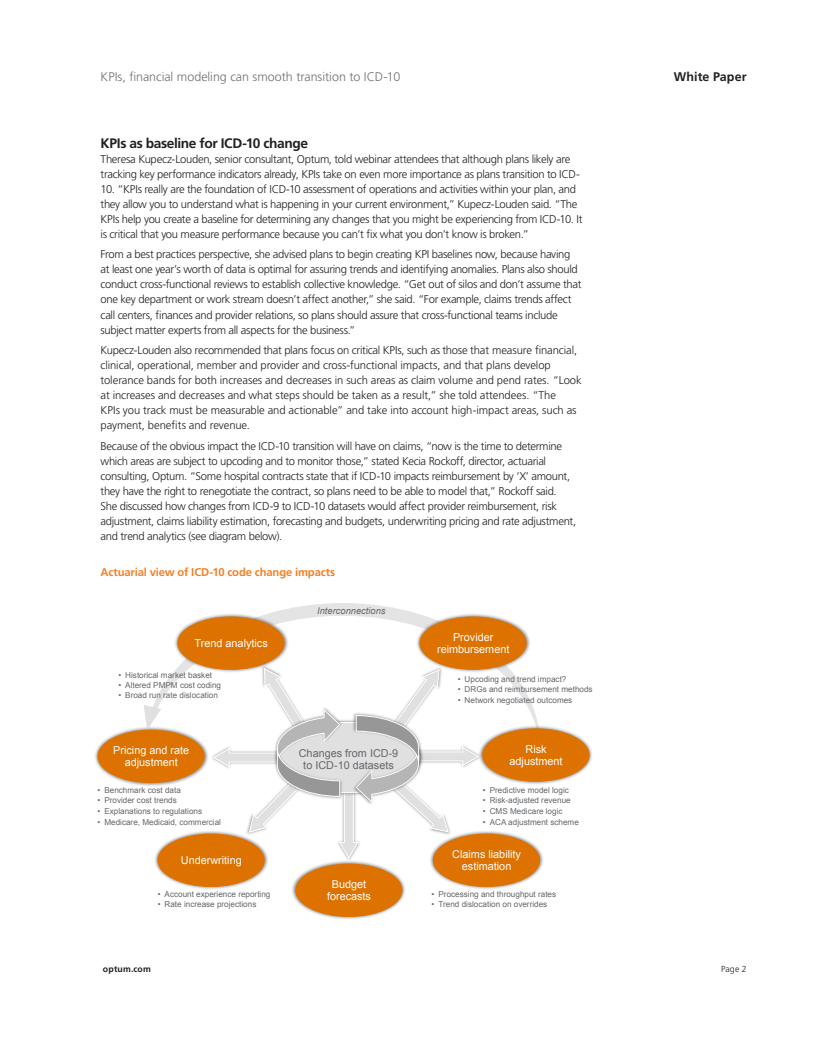
<style>
.page{position:relative;width:818px;height:1043px;background:#fff}
.page>*{position:absolute;margin:0;border:0;box-sizing:border-box;transform-origin:0 0}
.First_level_headin{font:700 13.75px "Frutiger LT Std";letter-spacing:-.03em;color:#231f20}
.Title__Header__2nd{font:300 12.5px "Frutiger LT Std";letter-spacing:-.005em;color:#717074}
.Header{font:700 12.5px "Frutiger LT Std";letter-spacing:.005em;color:#231f20}
.Body_copy{font:300 11.25px/15px "Frutiger LT Std";letter-spacing:-.025em;color:#231f20}
.Body_copy-2{font:700 11.25px "Frutiger LT Std";letter-spacing:-.01em;color:#f48026}
.t1{font:10.88px/11.6px "Arial";color:#fff;text-align:center}
.t2{font:10.88px/11.6px "Arial";color:#63666a;text-align:center}
.t3{font:italic 9.25px "Arial";color:#63666a}
.Sign-off_footer{font:700 8.75px "Frutiger LT Std";letter-spacing:.02em;color:#231f20}
.Sign-off_footer-2{font:300 8.75px "Frutiger LT Std";color:#231f20}
.t4{font:8.12px "Arial";color:#63666a}
</style>
<div class="page">
<svg style="left:154px;top:603px;width:384px;height:120px"></svg>
<img style="left:172px;top:611px;width:118px;height:63px">
<div style="left:177px;top:616px;width:107px;height:54px;background:#dd7200;border-radius:50%"></div>
<img style="left:414px;top:611px;width:118px;height:63px">
<div style="left:419px;top:616px;width:107px;height:54px;background:#dd7200;border-radius:50%"></div>
<img style="left:484px;top:723px;width:108px;height:61px">
<div style="left:482px;top:728px;width:107px;height:53px;background:#dd7200;border-radius:50%"></div>
<img style="left:430px;top:831px;width:113px;height:58px">
<div style="left:433px;top:833px;width:107px;height:54px;background:#dd7200;border-radius:50%"></div>
<img style="left:292px;top:862px;width:113px;height:57px">
<div style="left:295px;top:863px;width:107px;height:54px;background:#dd7200;border-radius:50%"></div>
<img style="left:95px;top:727px;width:113px;height:59px">
<div style="left:97px;top:729px;width:108px;height:54px;background:#dd7200;border-radius:50%"></div>
<img style="left:155px;top:831px;width:113px;height:58px">
<div style="left:157px;top:833px;width:108px;height:54px;background:#dd7200;border-radius:50%"></div>
<img style="left:377px;top:664px;width:67px;height:3px">
<img style="left:480px;top:743px;width:4px;height:24px">
<img style="left:335px;top:859px;width:28px;height:4px">
<img style="left:259px;top:663px;width:59px;height:4px">
<svg style="left:212px;top:667px;width:268px;height:192px"></svg>
<svg style="left:144px;top:705px;width:17px;height:25px"></svg>
<p class="Title__Header__2nd" style="left:101px;top:69px;width:301px">KPIs, financial modeling can smooth transition to ICD-10</p>
<p class="Header" style="left:674px;top:69px;width:74px">White Paper</p>
<p class="First_level_headin" style="left:101px;top:135px;width:209px">KPIs as baseline for ICD-10 change</p>
<p class="Body_copy" style="left:101px;top:152px;width:481px">Theresa Kupecz-Louden, senior consultant, Optum, told webinar attendees that although plans likely are tracking key performance indicators already, KPIs take on even more importance as plans transition to ICD-</p>
<p class="Body_copy" style="left:101px;top:182px;width:483px">10. “KPIs really are the foundation of ICD-10 assessment of operations and activities within your plan, and they allow you to understand what is happening in your current environment,” Kupecz-Louden said. “The KPIs help you create a baseline for determining any changes that you might be experiencing from ICD-10. It is critical that you measure performance because you can’t fix what you don’t know is broken.”</p>
<p class="Body_copy" style="left:101px;top:247px;width:482px">From a best practices perspective, she advised plans to begin creating KPI baselines now, because having at least one year’s worth of data is optimal for assuring trends and identifying anomalies. Plans also should conduct cross-functional reviews to establish collective knowledge. “Get out of silos and don’t assume that one key department or work stream doesn’t affect another,” she said. “For example, claims trends affect call centers, finances and provider relations, so plans should assure that cross-functional teams include subject matter experts from all aspects for the business.”</p>
<p class="Body_copy" style="left:101px;top:343px;width:482px">Kupecz-Louden also recommended that plans focus on critical KPIs, such as those that measure financial, clinical, operational, member and provider and cross-functional impacts, and that plans develop tolerance bands for both increases and decreases in such areas as claim volume and pend rates. “Look at increases and decreases and what steps should be taken as a result,” she told attendees. “The<br>KPIs you track must be measurable and actionable” and take into account high-impact areas, such as payment, benefits and revenue.</p>
<p class="Body_copy" style="left:101px;top:438px;width:477px">Because of the obvious impact the ICD-10 transition will have on claims, “now is the time to determine which areas are subject to upcoding and to monitor those,” stated Kecia Rockoff, director, actuarial consulting, Optum. “Some hospital contracts state that if ICD-10 impacts reimbursement by ‘X’ amount, they have the right to renegotiate the contract, so plans need to be able to model that,” Rockoff said.<br>She discussed how changes from ICD-9 to ICD-10 datasets would affect provider reimbursement, risk adjustment, claims liability estimation, forecasting and budgets, underwriting pricing and rate adjustment, and trend analytics (see diagram below).</p>
<p class="Body_copy-2" style="left:101px;top:565px;width:236px">Actuarial view of ICD-10 code change impacts</p>
<p class="t3" style="left:317px;top:604px;width:70px">Interconnections</p>
<p class="t1" style="left:194px;top:637px;width:75px">Trend analytics</p>
<p class="t1" style="left:437px;top:631px;width:74px">Provider reimbursement</p>
<p class="t4" style="left:118px;top:669px;width:95px">• Historical market basket</p>
<p class="t4" style="left:118px;top:679px;width:104px">• Altered PMPM cost coding</p>
<p class="t4" style="left:118px;top:690px;width:101px">• Broad run rate dislocation</p>
<p class="t4" style="left:458px;top:673px;width:110px">• Upcoding and trend impact?</p>
<p class="t4" style="left:458px;top:683px;width:136px">• DRGs and reimbursement methods</p>
<p class="t4" style="left:458px;top:694px;width:116px">• Network negotiated outcomes</p>
<p class="t1" style="left:113px;top:744px;width:77px">Pricing and rate adjustment</p>
<p class="t2" style="left:299px;top:747px;width:101px">Changes from ICD-9 to ICD-10 datasets</p>
<p class="t1" style="left:509px;top:743px;width:55px">Risk adjustment</p>
<p class="t4" style="left:97px;top:785px;width:85px">• Benchmark cost data</p>
<p class="t4" style="left:97px;top:795px;width:81px">• Provider cost trends</p>
<p class="t4" style="left:97px;top:806px;width:106px">• Explanations to regulations</p>
<p class="t4" style="left:97px;top:816px;width:125px">• Medicare, Medicaid, commercial</p>
<p class="t4" style="left:483px;top:785px;width:88px">• Predictive model logic</p>
<p class="t4" style="left:483px;top:795px;width:89px">• Risk-adjusted revenue</p>
<p class="t4" style="left:483px;top:805px;width:81px">• CMS Medicare logic</p>
<p class="t4" style="left:483px;top:816px;width:97px">• ACA adjustment scheme</p>
<p class="t1" style="left:181px;top:854px;width:62px">Underwriting</p>
<p class="t1" style="left:452px;top:848px;width:70px">Claims liability estimation</p>
<p class="t4" style="left:158px;top:888px;width:114px">• Account experience reporting</p>
<p class="t4" style="left:158px;top:898px;width:100px">• Rate increase projections</p>
<p class="t1" style="left:327px;top:878px;width:46px">Budget forecasts</p>
<p class="t4" style="left:431px;top:888px;width:126px">• Processing and throughput rates</p>
<p class="t4" style="left:431px;top:899px;width:117px">• Trend dislocation on overrides</p>
<p class="Sign-off_footer" style="left:103px;top:963px;width:49px">optum.com</p>
<p class="Sign-off_footer-2" style="left:721px;top:963px;width:27px">Page 2</p>
</div>
